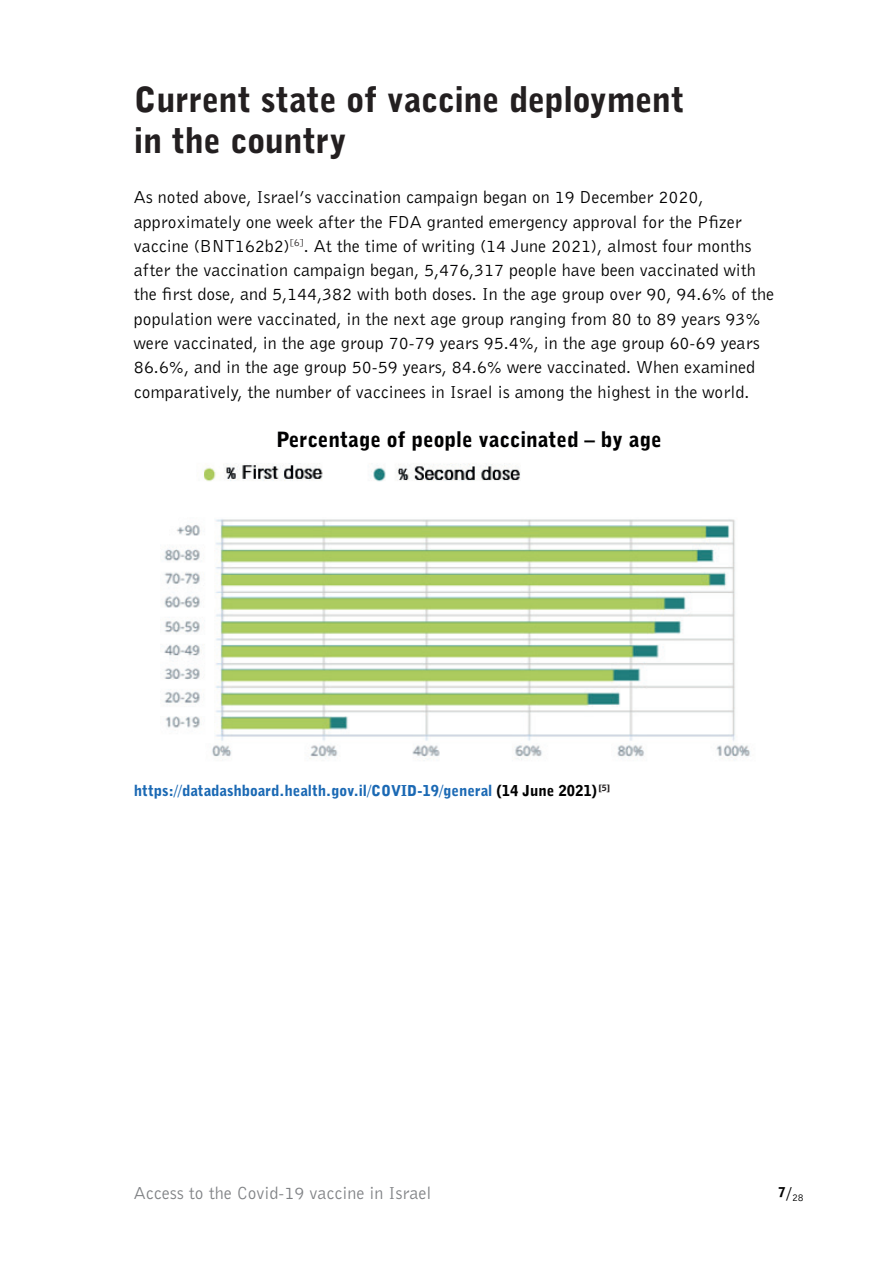
<style>
.page{position:relative;width:893px;height:1263px;background:#fff}
.page>*{position:absolute;margin:0;border:0;box-sizing:border-box;transform-origin:0 0}
.H1_sans{font:900 34.5px/41.4px "Bell Gothic BT";letter-spacing:-.01em;color:#231f20}
.Style_de_paragraphe{font:900 21px "Bell Gothic BT";color:#000001}
.t1{font:18px/24.3px "Bell Gothic BT";color:#000001}
.t2{font:18px "Bell Gothic BT";color:#808285}
.Name_Bezeichnung_übe{font:900 15px "Bell Gothic BT";color:#1b69b4}
.t3{font:10.5px "Bell Gothic BT";color:#000001}
.s1{color:#000001}
.s2{font-size:18px}
</style>
<div class="page">
<img style="left:164px;top:463px;width:586px;height:297px">
<p class="H1_sans" style="left:134px;top:78px;width:552px">Current state of vaccine deployment in the country</p>
<p class="t1" style="left:134px;top:185px;width:642px">As noted above, Israel’s vaccination campaign began on 19 December 2020, approximately one week after the FDA granted emergency approval for the Pfizer vaccine (BNT162b2)<sup>[6]</sup>. At the time of writing (14 June 2021), almost four months after the vaccination campaign began, 5,476,317 people have been vaccinated with the first dose, and 5,144,382 with both doses. In the age group over 90, 94.6% of the population were vaccinated, in the next age group ranging from 80 to 89 years 93% were vaccinated, in the age group 70-79 years 95.4%, in the age group 60-69 years 86.6%, and in the age group 50-59 years, 84.6% were vaccinated. When examined comparatively, the number of vaccinees in Israel is among the highest in the world.</p>
<p class="Style_de_paragraphe" style="left:276px;top:426px;width:387px">Percentage of people vaccinated – by age</p>
<p class="Name_Bezeichnung_übe" style="left:134px;top:781px;width:477px">https://datadashboard.health.gov.il/COVID-19/general <span class="s1">(14 June 2021)</span> <sup>[5]</sup></p>
<p class="t2" style="left:134px;top:1181px;width:299px">Access to the Covid-19 vaccine in Israel</p>
<p class="t3" style="left:778px;top:1191px;width:27px"><sup>7</sup><span class="s2">/</span>28</p>
</div>
